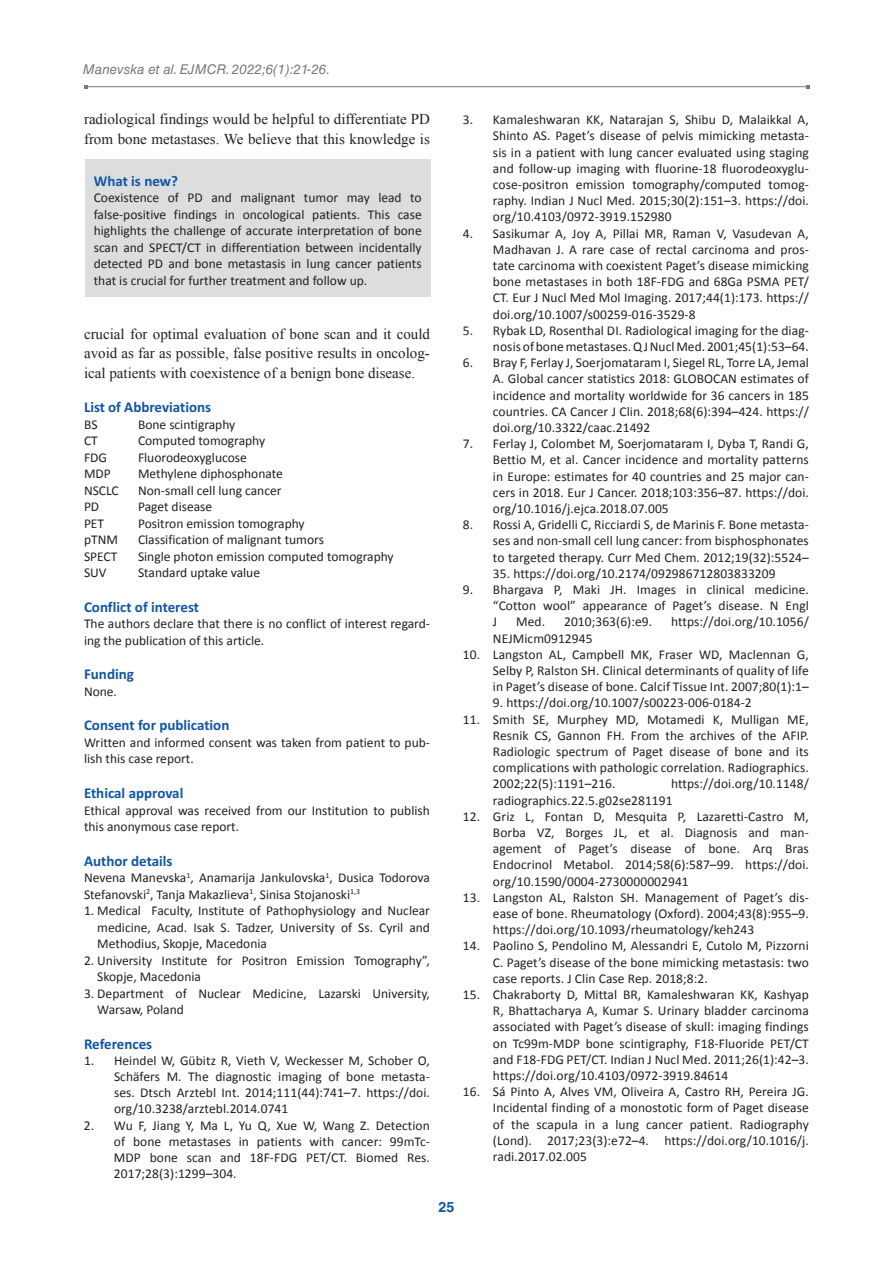
<style>
.page{position:relative;width:893px;height:1263px;background:#fff}
.page>*{position:absolute;margin:0;border:0;box-sizing:border-box;transform-origin:0 0}
.t1{font:15px/19.5px "Times New Roman";color:#231f20}
.t2{font:700 15px "Calibri";color:#1055a4}
.t3{font:700 14.25px "Helvetica LT Std";color:#1055a4}
.t4{font:13.5px/16.2px "Calibri";color:#231f20;text-align:justify}
.t5{font:italic 13.5px "Helvetica LT Std";color:#76787b}
</style>
<div class="page">
<hr style="left:86px;top:86px;width:721px;height:1px;background:#76787b">
<div style="left:85px;top:159px;width:346px;height:138px;background:#dcdddf"></div>
<p class="t5" style="left:83px;top:61px;width:249px">Manevska et al. EJMCR. 2022;6(1):21-26.</p>
<p class="t1" style="left:84px;top:109px;width:347px">radiological findings would be helpful to differentiate PD from bone metastases. We believe that this knowledge is</p>
<p class="t2" style="left:94px;top:171px;width:86px">What is new?</p>
<p class="t4" style="left:94px;top:189px;width:329px">Coexistence of PD and malignant tumor may lead to false-positive findings in oncological patients. This case highlights the challenge of accurate interpretation of bone scan and SPECT/CT in differentiation between incidentally detected PD and bone metastasis in lung cancer patients that is crucial for further treatment and follow up.</p>
<p class="t1" style="left:84px;top:324px;width:347px;text-align:justify">crucial for optimal evaluation of bone scan and it could avoid as far as possible, false positive results in oncolog&shy;ical patients with coexistence of a benign bone disease.</p>
<p class="t2" style="left:84px;top:398px;width:129px">List of Abbreviations</p>
<p class="t4" style="left:84px;top:416px;width:15px">BS</p>
<p class="t4" style="left:138px;top:416px;width:99px">Bone scintigraphy</p>
<p class="t4" style="left:84px;top:432px;width:15px">CT</p>
<p class="t4" style="left:138px;top:432px;width:129px">Computed tomography</p>
<p class="t4" style="left:84px;top:449px;width:25px">FDG</p>
<p class="t4" style="left:138px;top:449px;width:110px">Fluorodeoxyglucose</p>
<p class="t4" style="left:84px;top:465px;width:28px">MDP</p>
<p class="t4" style="left:138px;top:465px;width:146px">Methylene diphosphonate</p>
<p class="t4" style="left:84px;top:482px;width:36px">NSCLC</p>
<p class="t4" style="left:138px;top:482px;width:145px">Non-small cell lung cancer</p>
<p class="t4" style="left:84px;top:498px;width:17px">PD</p>
<p class="t4" style="left:138px;top:498px;width:76px">Paget disease</p>
<p class="t4" style="left:84px;top:515px;width:22px">PET</p>
<p class="t4" style="left:138px;top:515px;width:168px">Positron emission tomography</p>
<p class="t4" style="left:84px;top:531px;width:35px">pTNM</p>
<p class="t4" style="left:138px;top:531px;width:187px">Classification of malignant tumors</p>
<p class="t4" style="left:84px;top:548px;width:35px">SPECT</p>
<p class="t4" style="left:138px;top:548px;width:257px">Single photon emission computed tomography</p>
<p class="t4" style="left:84px;top:564px;width:24px">SUV</p>
<p class="t4" style="left:138px;top:564px;width:124px">Standard uptake value</p>
<p class="t2" style="left:84px;top:598px;width:117px">Conflict of interest</p>
<p class="t4" style="left:84px;top:615px;width:347px">The authors declare that there is no conflict of interest regard&shy;ing the publication of this article.</p>
<p class="t2" style="left:84px;top:665px;width:51px">Funding</p>
<p class="t4" style="left:84px;top:683px;width:35px">None.</p>
<p class="t2" style="left:84px;top:716px;width:147px">Consent for publication</p>
<p class="t4" style="left:84px;top:734px;width:347px">Written and informed consent was taken from patient to pub&shy;lish this case report.</p>
<p class="t2" style="left:84px;top:784px;width:101px">Ethical approval</p>
<p class="t4" style="left:84px;top:801px;width:347px">Ethical approval was received from our Institution to publish this anonymous case report.</p>
<p class="t2" style="left:84px;top:851px;width:90px">Author details</p>
<p class="t4" style="left:84px;top:869px;width:347px">Nevena Manevska<sup>1</sup>, Anamarija Jankulovska<sup>1</sup>, Dusica Todorova<br>Stefanovski<sup>2</sup>, Tanja Makazlieva<sup>1</sup>, Sinisa Stojanoski<sup>1,3</sup></p>
<p class="t4" style="left:97px;top:902px;width:334px;text-indent:-13px">1. Medical Faculty, Institute of Pathophysiology and Nuclear medicine, Acad. Isak S. Tadzer, University of Ss. Cyril and Methodius, Skopje, Macedonia</p>
<p class="t4" style="left:97px;top:951px;width:334px;text-indent:-13px">2. University Institute for Positron Emission Tomography”,<br>Skopje, Macedonia</p>
<p class="t4" style="left:97px;top:984px;width:334px;text-indent:-13px">3. Department of Nuclear Medicine, Lazarski University,<br>Warsaw, Poland</p>
<p class="t2" style="left:84px;top:1034px;width:70px">References</p>
<p class="t4" style="left:114px;top:1051px;width:317px;text-indent:-30px">1. Heindel W, Gübitz R, Vieth V, Weckesser M, Schober O, Schäfers M. The diagnostic imaging of bone metasta&shy;ses. Dtsch Arztebl Int. 2014;111(44):741–7. https://doi. org/10.3238/arztebl.2014.0741</p>
<p class="t4" style="left:114px;top:1116px;width:317px;text-indent:-30px">2. Wu F, Jiang Y, Ma L, Yu Q, Xue W, Wang Z. Detection of bone metastases in patients with cancer: 99mTc-MDP bone scan and 18F-FDG PET/CT. Biomed Res.<br>2017;28(3):1299–304.</p>
<p class="t3" style="left:439px;top:1198px;width:17px">25</p>
<p class="t4" style="left:493px;top:111px;width:317px;text-indent:-30px">3. Kamaleshwaran KK, Natarajan S, Shibu D, Malaikkal A, Shinto AS. Paget’s disease of pelvis mimicking metasta&shy;sis in a patient with lung cancer evaluated using staging and follow-up imaging with fluorine-18 fluorodeoxyglu&shy;cose-positron emission tomography/computed tomog&shy;raphy. Indian J Nucl Med. 2015;30(2):151–3. https://doi. org/10.4103/0972-3919.152980</p>
<p class="t4" style="left:493px;top:224px;width:317px;text-indent:-30px">4. Sasikumar A, Joy A, Pillai MR, Raman V, Vasudevan A, Madhavan J. A rare case of rectal carcinoma and pros&shy;tate carcinoma with coexistent Paget’s disease mimicking bone metastases in both 18F-FDG and 68Ga PSMA PET/ CT. Eur J Nucl Med Mol Imaging. 2017;44(1):173. https:// doi.org/10.1007/s00259-016-3529-8</p>
<p class="t4" style="left:463px;top:322px;width:347px;text-align:right">5. Rybak LD, Rosenthal DI. Radiological imaging for the diag&shy;nosis of bone metastases. Q J Nucl Med. 2001;45(1):53–64.</p>
<p class="t4" style="left:493px;top:354px;width:317px;text-indent:-30px">6. Bray F, Ferlay J, Soerjomataram I, Siegel RL, Torre LA, Jemal A. Global cancer statistics 2018: GLOBOCAN estimates of incidence and mortality worldwide for 36 cancers in 185 countries. CA Cancer J Clin. 2018;68(6):394–424. https:// doi.org/10.3322/caac.21492</p>
<p class="t4" style="left:493px;top:435px;width:317px;text-indent:-30px">7. Ferlay J, Colombet M, Soerjomataram I, Dyba T, Randi G, Bettio M, et al. Cancer incidence and mortality patterns in Europe: estimates for 40 countries and 25 major can&shy;cers in 2018. Eur J Cancer. 2018;103:356–87. https://doi. org/10.1016/j.ejca.2018.07.005</p>
<p class="t4" style="left:493px;top:516px;width:317px;text-indent:-30px">8. Rossi A, Gridelli C, Ricciardi S, de Marinis F. Bone metasta&shy;ses and non-small cell lung cancer: from bisphosphonates to targeted therapy. Curr Med Chem. 2012;19(32):5524–</p>
<p class="t4" style="left:493px;top:565px;width:284px">35. https://doi.org/10.2174/092986712803833209</p>
<p class="t4" style="left:493px;top:581px;width:317px;text-indent:-30px">9. Bhargava P, Maki JH. Images in clinical medicine. “Cotton wool” appearance of Paget’s disease. N Engl J</p>
<p class="t4" style="left:516px;top:613px;width:30px">Med.</p>
<p class="t4" style="left:564px;top:613px;width:90px">2010;363(6):e9.</p>
<p class="t4" style="left:671px;top:613px;width:139px">https://doi.org/10.1056/</p>
<p class="t4" style="left:493px;top:629px;width:101px">NEJMicm0912945</p>
<p class="t4" style="left:493px;top:646px;width:317px;text-indent:-30px">10. Langston AL, Campbell MK, Fraser WD, Maclennan G, Selby P, Ralston SH. Clinical determinants of quality of life in Paget’s disease of bone. Calcif Tissue Int. 2007;80(1):1–</p>
<p class="t4" style="left:493px;top:694px;width:260px">9. https://doi.org/10.1007/s00223-006-0184-2</p>
<p class="t4" style="left:493px;top:710px;width:317px;text-indent:-30px">11. Smith SE, Murphey MD, Motamedi K, Mulligan ME, Resnik CS, Gannon FH. From the archives of the AFIP.<br>Radiologic spectrum of Paget disease of bone and its complications with pathologic correlation. Radiographics.<br>2002;22(5):1191–216.</p>
<p class="t4" style="left:493px;top:775px;width:317px;text-indent:178px">https://doi.org/10.1148/ radiographics.22.5.g02se281191</p>
<p class="t4" style="left:493px;top:808px;width:317px;text-indent:-30px">12. Griz L, Fontan D, Mesquita P, Lazaretti-Castro M, Borba VZ, Borges JL, et al. Diagnosis and man&shy;agement of Paget’s disease of bone. Arq Bras Endocrinol Metabol. 2014;58(6):587–99. https://doi. org/10.1590/0004-2730000002941</p>
<p class="t4" style="left:493px;top:889px;width:317px;text-indent:-30px">13. Langston AL, Ralston SH. Management of Paget’s dis&shy;ease of bone. Rheumatology (Oxford). 2004;43(8):955–9. https://doi.org/10.1093/rheumatology/keh243</p>
<p class="t4" style="left:493px;top:937px;width:317px;text-indent:-30px">14. Paolino S, Pendolino M, Alessandri E, Cutolo M, Pizzorni C. Paget’s disease of the bone mimicking metastasis: two case reports. J Clin Case Rep. 2018;8:2.</p>
<p class="t4" style="left:493px;top:986px;width:317px;text-indent:-30px">15. Chakraborty D, Mittal BR, Kamaleshwaran KK, Kashyap R, Bhattacharya A, Kumar S. Urinary bladder carcinoma associated with Paget’s disease of skull: imaging findings on Tc99m-MDP bone scintigraphy, F18-Fluoride PET/CT and F18-FDG PET/CT. Indian J Nucl Med. 2011;26(1):42–3. https://doi.org/10.4103/0972-3919.84614</p>
<p class="t4" style="left:493px;top:1083px;width:317px;text-indent:-30px">16. Sá Pinto A, Alves VM, Oliveira A, Castro RH, Pereira JG.<br>Incidental finding of a monostotic form of Paget disease of the scapula in a lung cancer patient. Radiography (Lond). 2017;23(3):e72–4. https://doi.org/10.1016/j. radi.2017.02.005</p>
</div>
